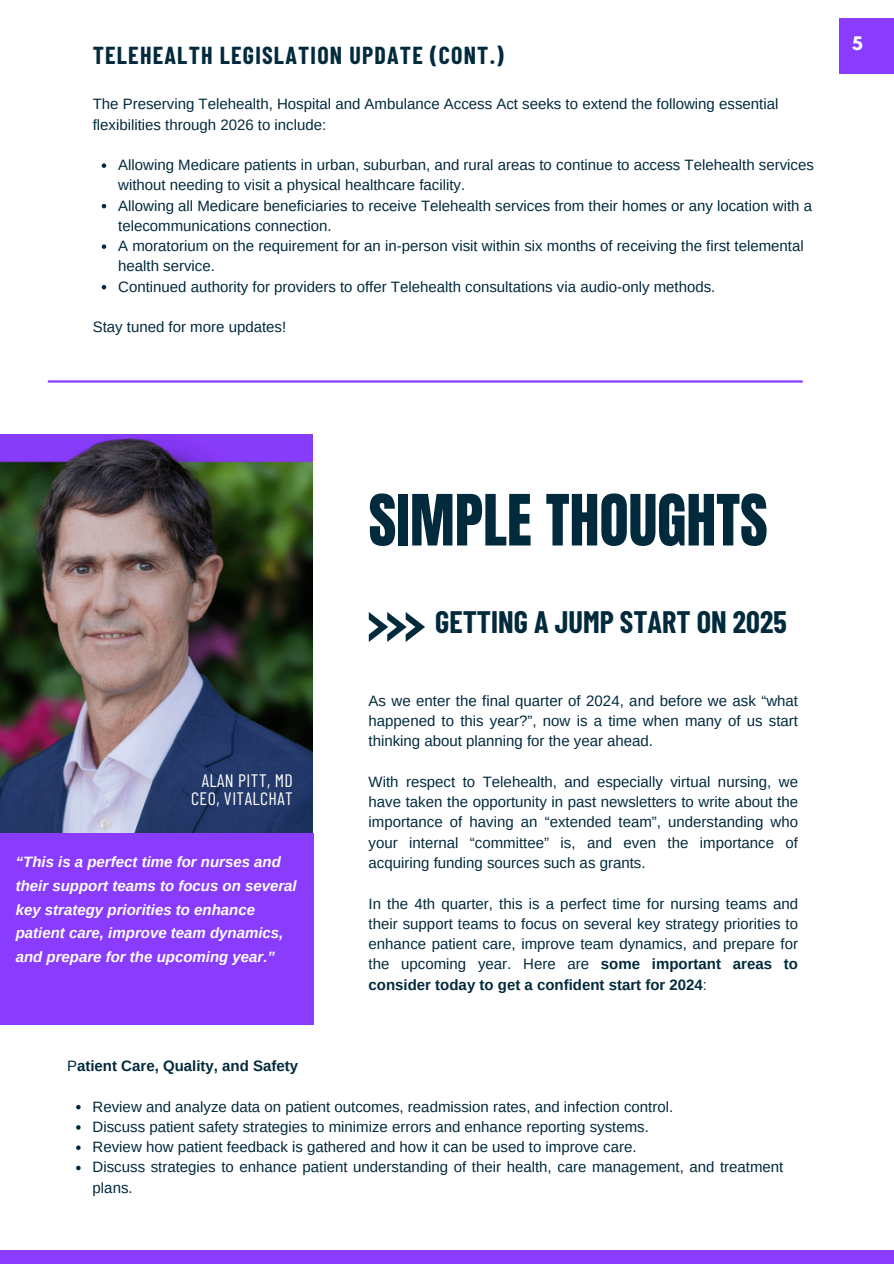
<style>
.page{position:relative;width:894px;height:1264px;background:#fff}
.page>*{position:absolute;margin:0;border:0;box-sizing:border-box;transform-origin:0 0}
.t1{font:60px "Anton";color:#022a3d}
.t2{font:700 30.3px "Barlow Condensed";color:#022a3d}
.t3{font:700 24px "Barlow Condensed";letter-spacing:.05em;color:#022a3d}
.t4{font:18px/18px "Barlow Condensed";letter-spacing:.025em;color:#fff;text-align:center}
.t5{font:italic 700 16.5px/19.2px "Arimo";color:#fff;text-align:right}
.t6{font:700 16.5px "League Spartan";color:#fff}
.t7{font:15px/20.2px "Arimo";color:#022a3d}
.t8{font:italic 700 15px/23.7px "Arimo";color:#fff}
.t9{font:700 15px "Arimo";color:#022a3d}
.s1{font-weight:700}
.s2{font-weight:400}
</style>
<div class="page">
<img style="left:0;top:435px;width:312px;height:398px">
<svg style="left:368px;top:612px;width:57px;height:30px"></svg>
<div style="left:838px;top:18px;width:55px;height:56px;background:#893cfc"></div>
<svg style="left:76px;top:1105px;width:5px;height:4px"></svg>
<svg style="left:76px;top:1125px;width:5px;height:4px"></svg>
<svg style="left:76px;top:1145px;width:5px;height:4px"></svg>
<svg style="left:76px;top:1165px;width:5px;height:5px"></svg>
<svg style="left:102px;top:163px;width:4px;height:5px"></svg>
<svg style="left:102px;top:204px;width:4px;height:4px"></svg>
<svg style="left:102px;top:244px;width:4px;height:5px"></svg>
<svg style="left:102px;top:285px;width:4px;height:4px"></svg>
<hr style="left:48px;top:380px;width:754px;height:2px;background:#893cfc">
<div style="left:0;top:833px;width:314px;height:192px;background:#893cfc"></div>
<div style="left:0;top:1249px;width:893px;height:14px;background:#893cfc"></div>
<p class="t3" style="left:93px;top:40px;width:412px">TELEHEALTH LEGISLATION UPDATE (CONT.)</p>
<p class="t7" style="left:93px;top:94px;width:687px">The Preserving Telehealth, Hospital and Ambulance Access Act seeks to extend the following essential flexibilities through 2026 to include:</p>
<p class="t7" style="left:118px;top:155px;width:697px">Allowing Medicare patients in urban, suburban, and rural areas to continue to access Telehealth services without needing to visit a physical healthcare facility.</p>
<p class="t7" style="left:118px;top:195px;width:695px">Allowing all Medicare beneficiaries to receive Telehealth services from their homes or any location with a telecommunications connection.</p>
<p class="t7" style="left:118px;top:236px;width:687px">A moratorium on the requirement for an in-person visit within six months of receiving the first telemental health service.</p>
<p class="t7" style="left:118px;top:276px;width:598px">Continued authority for providers to offer Telehealth consultations via audio-only methods.</p>
<p class="t7" style="left:93px;top:317px;width:195px">Stay tuned for more updates!</p>
<p class="t6" style="left:851px;top:35px;width:12px">5</p>
<p class="t1" style="left:368px;top:477px;width:400px">SIMPLE THOUGHTS</p>
<p class="t4" style="left:191px;top:770px;width:103px">ALAN PITT, MD<br>CEO, VITALCHAT</p>
<p class="t8" style="left:16px;top:850px;width:282px">“This is a perfect time for nurses and their support teams to focus on several key strategy priorities to enhance patient care, improve team dynamics, and prepare for the upcoming year.”</p>
<p class="t5" style="left:49px;top:898px;width:244px">“Your internal team is a critical factor to the success of your</p>
<p class="t2" style="left:435px;top:602px;width:353px">GETTING A JUMP START ON 2025</p>
<p class="t7" style="left:368px;top:690px;width:431px;text-align:justify">As we enter the final quarter of 2024, and before we ask “what happened to this year?”, now is a time when many of us start thinking about planning for the year ahead.</p>
<p class="t7" style="left:368px;top:771px;width:431px;text-align:justify">With respect to Telehealth, and especially virtual nursing, we have taken the opportunity in past newsletters to write about the importance of having an “extended team”, understanding who your internal “committee” is, and even the importance of acquiring funding sources such as grants.</p>
<p class="t7" style="left:368px;top:893px;width:431px;text-align:justify">In the 4th quarter, this is a perfect time for nursing teams and their support teams to focus on several key strategy priorities to enhance patient care, improve team dynamics, and prepare for the upcoming year. Here are <span class="s1">some important areas to consider today to get a confident start for 2024</span>:</p>
<p class="t9" style="left:67px;top:1057px;width:232px"><span class="s2">P</span>atient Care, Quality, and Safety</p>
<h4 class="t7" style="left:93px;top:1096px;width:582px">Review and analyze data on patient outcomes, readmission rates, and infection control.</h4>
<p class="t7" style="left:93px;top:1116px;width:557px">Discuss patient safety strategies to minimize errors and enhance reporting systems.</p>
<h5 class="t7" style="left:93px;top:1136px;width:545px">Review how patient feedback is gathered and how it can be used to improve care.</h5>
<h1 class="t7" style="left:93px;top:1157px;width:692px">Discuss strategies to enhance patient understanding of their health, care management, and treatment plans.</h1>
</div>
